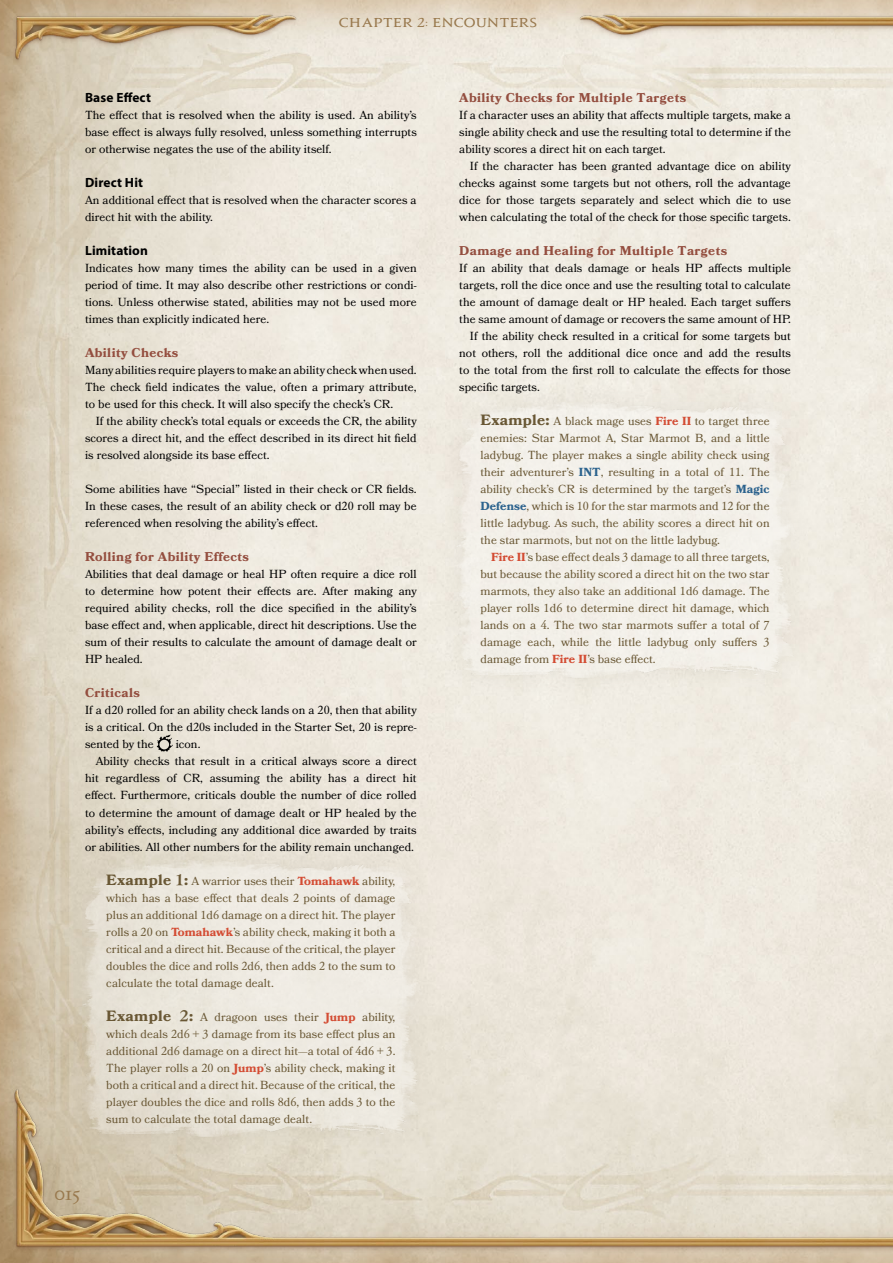
<style>
.page{position:relative;width:893px;height:1263px;background:#fff}
.page>*{position:absolute;margin:0;border:0;box-sizing:border-box;transform-origin:0 0}
.t1{font:18px "XIV Jupiter Condensed SC Os F";color:#99794e;scale:1.05 1}
.t2{font:700 13.35px "Myriad Pro";letter-spacing:.01em;color:#000}
.t3{font:700 12.75px "Bookmania";letter-spacing:.03em;color:#944e3f}
.t4{font:11.7px/17px "Bookmania";letter-spacing:.005em;color:#000;text-align:justify}
.t5{font:11.7px/17px "Bookmania";letter-spacing:.005em;color:#695734;text-align:justify}
.t6{font:700 11.7px "Jupiter Pro";letter-spacing:.06em;color:#99794e;scale:1.08 1}
.s1{font-family:"Montaga";font-weight:400;font-size:13.05px}
.s2{font-size:9.9px}
.s3{font-family:"Tsuku A Old Min Pr 6 N R"}
.s4{font-weight:700;font-size:14.85px}
.s5{font-family:"Tsuku A Old Min Pr 6 N E";font-size:14.85px}
.s6{font-weight:700;color:#d34c33}
.s7{font-weight:700;color:#2b628d}
</style>
<div class="page">
<img style="left:0;top:0;width:893px;height:1263px">
<div style="left:9px;top:13px;width:884px;height:1242px;background:#68371f;opacity:.25"></div>
<img style="left:123px;top:0;width:234px;height:51px">
<img style="left:519px;top:0;width:234px;height:51px">
<div style="left:436px;top:380px;width:378px;height:320px;background:#efebe1"></div>
<img style="left:449px;top:396px;width:353px;height:284px">
<div style="left:62px;top:838px;width:378px;height:321px;background:#9e9384;opacity:.5"></div>
<img style="left:74px;top:854px;width:354px;height:286px">
<svg style="left:157px;top:734px;width:16px;height:18px"></svg>
<p class="t6" style="left:339px;top:13px;width:185px">CHAPTER <span class="s1">2</span><span class="s2">:</span> ENCOUNTERS</p>
<p class="t2" style="left:85px;top:89px;width:67px">Base Effect</p>
<p class="t4" style="left:85px;top:107px;width:333px">The effect that is resolved when the ability is used. An ability’s base effect is always fully resolved, unless something interrupts or otherwise negates the use of the ability itself.</p>
<p class="t2" style="left:85px;top:174px;width:60px">Direct Hit</p>
<p class="t4" style="left:85px;top:192px;width:333px">An additional effect that is resolved when the character scores a direct hit with the ability.</p>
<p class="t2" style="left:85px;top:242px;width:64px">Limitation</p>
<p class="t4" style="left:85px;top:260px;width:333px">Indicates how many times the ability can be used in a given period of time. It may also describe other restrictions or condi&shy;tions. Unless otherwise stated, abilities may not be used more times than explicitly indicated here.</p>
<p class="t3" style="left:85px;top:345px;width:95px">Ability Checks</p>
<p class="t4" style="left:85px;top:362px;width:333px">Many abilities require players to make an ability check when used.<br>The check field indicates the value, often a primary attribute, to be used for this check. It will also specify the check’s CR.</p>
<p class="t4" style="left:85px;top:413px;width:333px;text-indent:11px">If the ability check’s total equals or exceeds the CR, the ability scores a direct hit, and the effect described in its direct hit field is resolved alongside its base effect.</p>
<p class="t4" style="left:85px;top:481px;width:333px">Some abilities have “Special” listed in their check or CR fields.<br>In these cases, the result of an ability check or d<span class="s3">20</span> roll may be referenced when resolving the ability’s effect.</p>
<p class="t3" style="left:85px;top:549px;width:165px">Rolling for Ability Effects</p>
<p class="t4" style="left:85px;top:566px;width:333px">Abilities that deal damage or heal HP often require a dice roll to determine how potent their effects are. After making any required ability checks, roll the dice specified in the ability’s base effect and, when applicable, direct hit descriptions. Use the sum of their results to calculate the amount of damage dealt or HP healed.</p>
<p class="t3" style="left:85px;top:685px;width:56px">Criticals</p>
<p class="t4" style="left:85px;top:702px;width:333px">If a d<span class="s3">20</span> rolled for an ability check lands on a <span class="s3">20</span>, then that ability is a critical. On the d<span class="s3">20</span>s included in the Starter Set, <span class="s3">20</span> is repre&shy;sented by the</p>
<p class="t4" style="left:176px;top:736px;width:26px">icon.</p>
<p class="t4" style="left:96px;top:753px;width:323px">Ability checks that result in a critical always score a direct</p>
<p class="t4" style="left:85px;top:770px;width:333px">hit regardless of CR, assuming the ability has a direct hit</p>
<p class="t4" style="left:85px;top:787px;width:333px">effect. Furthermore, criticals double the number of dice rolled</p>
<p class="t4" style="left:85px;top:804px;width:333px">to determine the amount of damage dealt or HP healed by the</p>
<p class="t4" style="left:85px;top:821px;width:333px">ability’s effects, including any additional dice awarded by traits</p>
<p class="t4" style="left:85px;top:838px;width:330px">or abilities. All other numbers for the ability remain unchanged.</p>
<p class="t5" style="left:106px;top:872px;width:291px"><span class="s4">Example</span> <span class="s5">1</span><span class="s4">:</span> A warrior uses their <span class="s6">Tomahawk</span> ability, which has a base effect that deals <span class="s3">2</span> points of damage plus an additional <span class="s3">1</span>d<span class="s3">6</span> damage on a direct hit. The player rolls a <span class="s3">20</span> on <span class="s6">Tomahawk</span>’s ability check, making it both a critical and a direct hit. Because of the critical, the player doubles the dice and rolls <span class="s3">2</span>d<span class="s3">6</span>, then adds <span class="s3">2</span> to the sum to calculate the total damage dealt.</p>
<p class="t5" style="left:106px;top:1008px;width:291px"><span class="s4">Example</span> <span class="s5">2</span><span class="s4">:</span> A dragoon uses their <span class="s6">Jump</span> ability, which deals <span class="s3">2</span>d<span class="s3">6</span> + <span class="s3">3</span> damage from its base effect plus an additional <span class="s3">2</span>d<span class="s3">6</span> damage on a direct hit—a total of <span class="s3">4</span>d<span class="s3">6</span> + <span class="s3">3</span>.<br>The player rolls a <span class="s3">20</span> on <span class="s6">Jump</span>’s ability check, making it both a critical and a direct hit. Because of the critical, the player doubles the dice and rolls <span class="s3">8</span>d<span class="s3">6</span>, then adds <span class="s3">3</span> to the sum to calculate the total damage dealt.</p>
<h1 class="t1" style="left:55px;top:1181px;width:26px">015</h1>
<p class="t3" style="left:459px;top:90px;width:228px">Ability Checks for Multiple Targets</p>
<p class="t4" style="left:459px;top:107px;width:333px">If a character uses an ability that affects multiple targets, make a single ability check and use the resulting total to determine if the ability scores a direct hit on each target.</p>
<p class="t4" style="left:459px;top:158px;width:333px;text-indent:11px">If the character has been granted advantage dice on ability checks against some targets but not others, roll the advantage dice for those targets separately and select which die to use when calculating the total of the check for those specific targets.</p>
<p class="t3" style="left:459px;top:243px;width:269px">Damage and Healing for Multiple Targets</p>
<p class="t4" style="left:459px;top:260px;width:333px">If an ability that deals damage or heals HP affects multiple</p>
<p class="t4" style="left:459px;top:277px;width:333px">targets, roll the dice once and use the resulting total to calculate</p>
<p class="t4" style="left:459px;top:294px;width:333px">the amount of damage dealt or HP healed. Each target suffers</p>
<p class="t4" style="left:459px;top:311px;width:333px">the same amount of damage or recovers the same amount of HP.</p>
<p class="t4" style="left:470px;top:328px;width:323px">If the ability check resulted in a critical for some targets but</p>
<p class="t4" style="left:459px;top:345px;width:333px">not others, roll the additional dice once and add the results</p>
<p class="t4" style="left:459px;top:362px;width:333px">to the total from the first roll to calculate the effects for those</p>
<p class="t4" style="left:459px;top:379px;width:82px">specific targets.</p>
<p class="t5" style="left:480px;top:413px;width:291px"><span class="s4">Example:</span> A black mage uses <span class="s6">Fire II</span> to target three enemies: Star Marmot A, Star Marmot B, and a little ladybug. The player makes a single ability check using their adventurer’s <span class="s7">INT</span>, resulting in a total of <span class="s3">11</span>. The ability check’s CR is determined by the target’s <span class="s7">Magic Defense</span>, which is <span class="s3">10</span> for the star marmots and <span class="s3">12</span> for the little ladybug. As such, the ability scores a direct hit on the star marmots, but not on the little ladybug.</p>
<p class="t5" style="left:480px;top:549px;width:291px;text-indent:11px"><span class="s6">Fire II</span>’s base effect deals <span class="s3">3</span> damage to all three targets, but because the ability scored a direct hit on the two star marmots, they also take an additional <span class="s3">1</span>d<span class="s3">6</span> damage. The player rolls <span class="s3">1</span>d<span class="s3">6</span> to determine direct hit damage, which lands on a <span class="s3">4</span>. The two star marmots suffer a total of <span class="s3">7 </span>damage each, while the little ladybug only suffers <span class="s3">3 </span>damage from <span class="s6">Fire II</span>’s base effect.</p>
</div>
